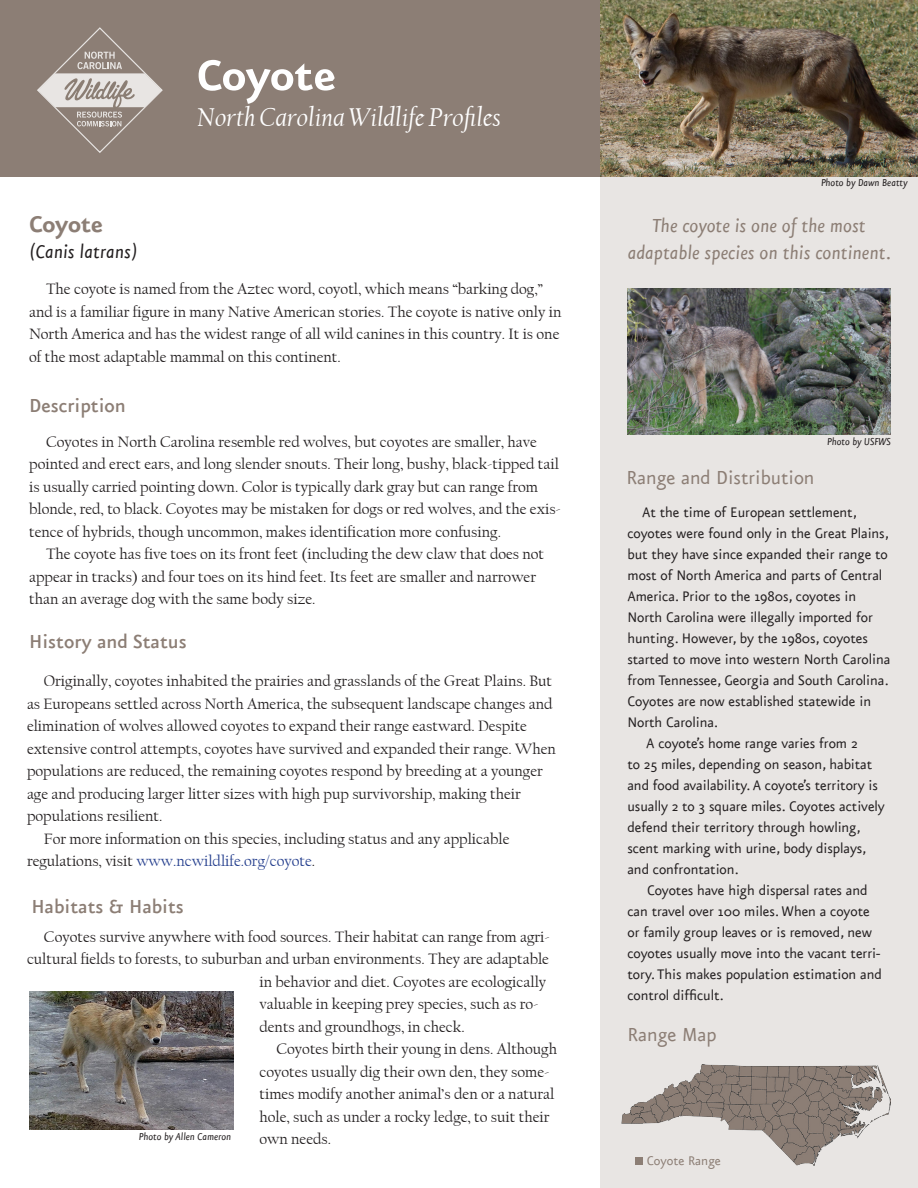
<style>
.page{position:relative;width:918px;height:1188px;background:#fff}
.page>*{position:absolute;margin:0;border:0;box-sizing:border-box;transform-origin:0 0}
.t1{font:700 51px "Eureka Sans";color:#fff}
.t2{font:italic 27px "Californian FB";color:#fff}
.t3{font:700 27px "Eureka Sans";color:#8c7e75}
.t4{font:italic 22.5px/27px "Eureka Sans";color:#8c7e75;text-align:center}
.t5{font:500 22.5px "Eureka Sans";color:#8c7e75}
.t6{font:22.5px "Eureka Sans";color:#8c7e75}
.t7{font:italic 22.5px "Eureka Sans";color:#231f20}
.t8{font:16.5px/21px "Eureka Sans";letter-spacing:-.005em;color:#231f20}
.t9{font:15.75px/22.5px "Californian FB";color:#231f20}
.t10{font:15.75px "Californian FB";color:#253f8e}
.t11{font:15px "Eureka Sans";color:#8c7e75}
.t12{font:italic 12px "Eureka Sans";color:#231f20}
.s1{color:#231f20}
</style>
<div class="page">
<div style="left:600px;top:176px;width:318px;height:1012px;background:#e8e5e3"></div>
<img style="left:600px;top:0;width:318px;height:177px">
<img style="left:627px;top:288px;width:264px;height:147px">
<div style="left:0;top:0;width:600px;height:177px;background:#8c7e75"></div>
<svg style="left:37px;top:27px;width:126px;height:126px"></svg>
<img style="left:621px;top:1065px;width:270px;height:100px">
<div style="left:635px;top:1157px;width:8px;height:8px;background:#8c7e75"></div>
<img style="left:29px;top:991px;width:204px;height:139px">
<p class="t3" style="left:29px;top:210px;width:75px">Coyote</p>
<p class="t7" style="left:29px;top:240px;width:110px">(Canis latrans)</p>
<p class="t1" style="left:197px;top:48px;width:141px">Coyote</p>
<p class="t2" style="left:198px;top:102px;width:305px">North Carolina Wildlife Profiles</p>
<p class="t9" style="left:29px;top:278px;width:534px;text-indent:17px">The coyote is named from the Aztec word, coyotl, which means “barking dog,” and is a familiar figure in many Native American stories. The coyote is native only in North America and has the widest range of all wild canines in this country. It is one of the most adaptable mammal on this continent.</p>
<p class="t5" style="left:29px;top:394px;width:98px">Description</p>
<p class="t9" style="left:29px;top:431px;width:533px;text-indent:17px">Coyotes in North Carolina resemble red wolves, but coyotes are smaller, have pointed and erect ears, and long slender snouts. Their long, bushy, black-tipped tail is usually carried pointing down. Color is typically dark gray but can range from blonde, red, to black. Coyotes may be mistaken for dogs or red wolves, and the exis&shy;tence of hybrids, though uncommon, makes identification more confusing.</p>
<p class="t9" style="left:29px;top:543px;width:517px;text-indent:17px">The coyote has five toes on its front feet (including the dew claw that does not appear in tracks) and four toes on its hind feet. Its feet are smaller and narrower than an average dog with the same body size.</p>
<p class="t5" style="left:29px;top:630px;width:159px">History and Status</p>
<p class="t9" style="left:27px;top:670px;width:530px;text-indent:17px">Originally, coyotes inhabited the prairies and grasslands of the Great Plains. But as Europeans settled across North America, the subsequent landscape changes and elimination of wolves allowed coyotes to expand their range eastward. Despite extensive control attempts, coyotes have survived and expanded their range. When populations are reduced, the remaining coyotes respond by breeding at a younger age and producing larger litter sizes with high pup survivorship, making their</p>
<p class="t9" style="left:27px;top:805px;width:137px">populations resilient.</p>
<p class="t9" style="left:44px;top:827px;width:467px">For more information on this species, including status and any applicable</p>
<p class="t10" style="left:27px;top:852px;width:290px"><span class="s1">regulations, visit</span> www.ncwildlife.org/coyote<span class="s1">.</span></p>
<p class="t5" style="left:31px;top:896px;width:154px">Habitats &amp; Habits</p>
<p class="t9" style="left:44px;top:925px;width:508px">Coyotes survive anywhere with food sources. Their habitat can range from agri-</p>
<p class="t9" style="left:27px;top:948px;width:524px">cultural fields to forests, to suburban and urban environments. They are adaptable</p>
<p class="t9" style="left:260px;top:970px;width:288px">in behavior and diet. Coyotes are ecologically</p>
<p class="t9" style="left:260px;top:993px;width:281px">valuable in keeping prey species, such as ro-</p>
<p class="t9" style="left:260px;top:1015px;width:207px">dents and groundhogs, in check.</p>
<p class="t9" style="left:260px;top:1038px;width:299px;text-indent:17px">Coyotes birth their young in dens. Although coyotes usually dig their own den, they some&shy;times modify another animal’s den or a natural hole, such as under a rocky ledge, to suit their own needs.</p>
<p class="t12" style="left:139px;top:1131px;width:94px">Photo by Allen Cameron</p>
<p class="t12" style="left:821px;top:177px;width:88px">Photo by Dawn Beatty</p>
<p class="t4" style="left:628px;top:213px;width:265px">The coyote is one of the most adaptable species on this continent.</p>
<p class="t6" style="left:626px;top:467px;width:190px">Range and Distribution</p>
<p class="t12" style="left:827px;top:436px;width:65px">Photo by USFWS</p>
<p class="t8" style="left:627px;top:503px;width:264px;text-indent:15px">At the time of European settlement, coyotes were found only in the Great Plains, but they have since expanded their range to most of North America and parts of Central America. Prior to the 1980s, coyotes in North Carolina were illegally imported for hunting. However, by the 1980s, coyotes started to move into western North Carolina from Tennessee, Georgia and South Carolina.<br>Coyotes are now established statewide in North Carolina.</p>
<p class="t8" style="left:627px;top:734px;width:259px;text-indent:19px">A coyote’s home range varies from 2<br>to 25 miles, depending on season, habitat and food availability. A coyote’s territory is usually 2 to 3 square miles. Coyotes actively defend their territory through howling, scent marking with urine, body displays, and confrontation.</p>
<p class="t8" style="left:627px;top:881px;width:256px;text-indent:20px">Coyotes have high dispersal rates and can travel over 100 miles. When a coyote or family group leaves or is removed, new coyotes usually move into the vacant terri&shy;tory. This makes population estimation and control difficult.</p>
<p class="t6" style="left:627px;top:1024px;width:91px">Range Map</p>
<p class="t11" style="left:647px;top:1153px;width:76px">Coyote Range</p>
</div>
